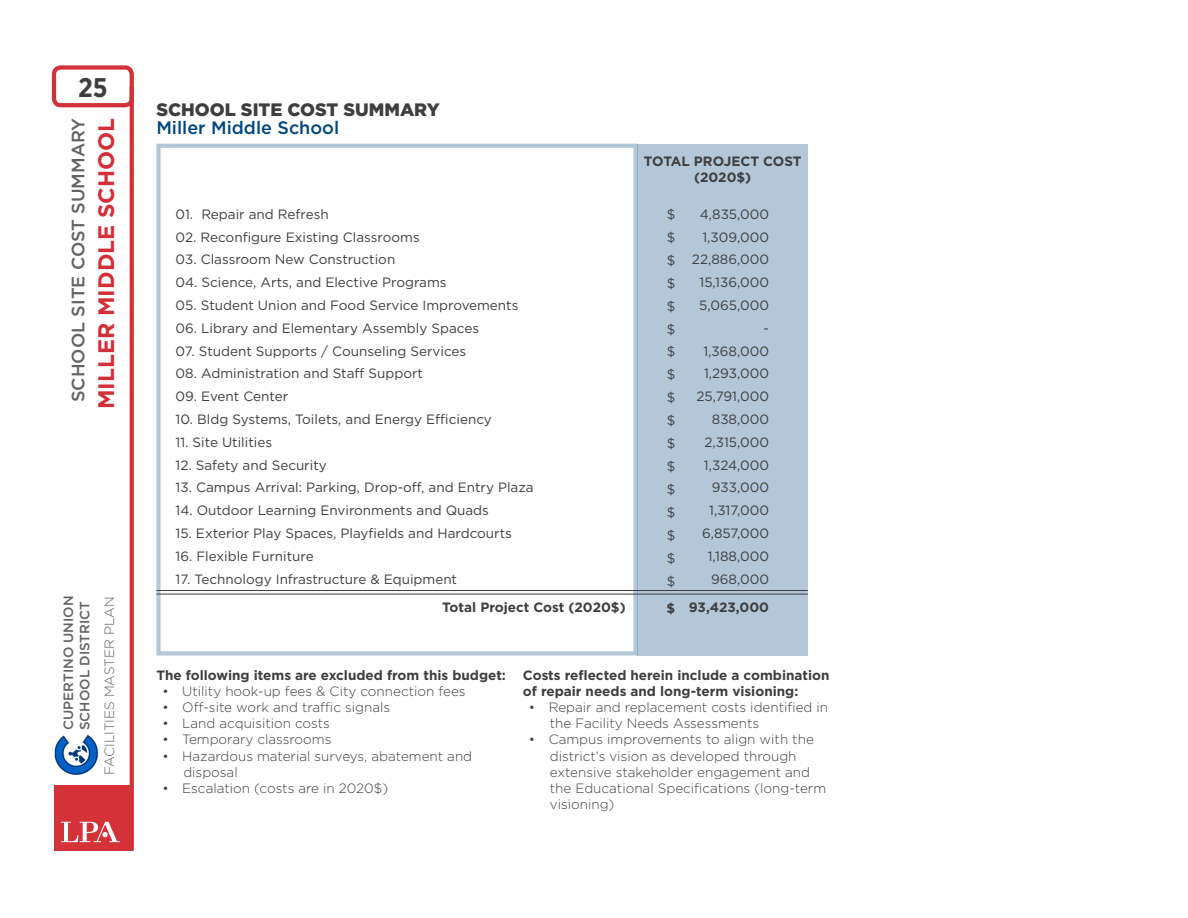
<style>
.page{position:relative;width:1188px;height:918px;background:#fff}
.page>*{position:absolute;margin:0;border:0;box-sizing:border-box;transform-origin:0 0}
.t1{font:700 27px "Gotham Narrow";color:#3e3e3f}
.t2{font:700 22.5px "Gotham";color:#d32f39}
.t3{font:500 18px "Gotham";color:#636366}
.t4{font:900 18px "Gotham";color:#3e3e3f}
.t5{font:500 18px "Gotham";color:#00467e}
.t6{font:13.5px/23px "Gotham";color:#3e3e3f;text-align:justify}
.t7{font:300 13.5px/16.2px "Gotham";color:#3e3e3f}
.t8{font:700 13.5px/16.2px "Gotham";color:#3e3e3f;text-align:center}
.t9{font:500 13.5px/16.2px "Gotham";color:#636366}
.t10{font:300 13.5px "Gotham";color:#636366}
</style>
<div class="page">
<div style="left:638px;top:144px;width:170px;height:512px;background:#b3c7d8"></div>
<hr style="left:156px;top:594px;width:652px;height:1px;background:#3e3e3f">
<hr style="left:156px;top:590px;width:652px;height:1px;background:#3e3e3f">
<svg style="left:130px;top:103px;width:4px;height:748px;background:#d2383e"></svg>
<div style="left:52px;top:65px;width:82px;height:42px;border:4px solid #d13239;border-radius:7px"></div>
<img style="left:54px;top:734px;width:44px;height:41px">
<div style="left:54px;top:785px;width:78px;height:65px;background:#d43238"></div>
<svg style="left:61px;top:822px;width:59px;height:20px"></svg>
<h1 class="t1" style="left:78px;top:70px;width:31px">25</h1>
<h3 class="t3" style="left:66px;top:402px;width:286px;rotate:-90deg">SCHOOL SITE COST SUMMARY</h3>
<h2 class="t2" style="left:91px;top:409px;width:293px;rotate:-90deg">MILLER MIDDLE SCHOOL</h2>
<h3 class="t5" style="left:156px;top:115px;width:184px">Miller Middle School</h3>
<h3 class="t4" style="left:156px;top:98px;width:285px">SCHOOL SITE COST SUMMARY</h3>
<p class="t8" style="left:644px;top:153px;width:159px">TOTAL PROJECT COST (2020$)</p>
<p class="t6" style="left:667px;top:202px;width:10px">$ $ $ $ $ $ $ $ $ $ $ $ $ $ $ $ $</p>
<p class="t8" style="left:667px;top:600px;width:10px">$</p>
<p class="t6" style="left:176px;top:202px;width:155px">01. Repair and Refresh</p>
<p class="t6" style="left:700px;top:202px;width:71px">4,835,000</p>
<p class="t6" style="left:176px;top:225px;width:246px">02. Reconfigure Existing Classrooms</p>
<p class="t6" style="left:702px;top:225px;width:68px">1,309,000</p>
<p class="t6" style="left:176px;top:248px;width:221px">03. Classroom New Construction</p>
<p class="t6" style="left:692px;top:248px;width:79px">22,886,000</p>
<p class="t6" style="left:176px;top:271px;width:272px">04. Science, Arts, and Elective Programs</p>
<p class="t6" style="left:700px;top:271px;width:71px">15,136,000</p>
<p class="t6" style="left:176px;top:293px;width:344px">05. Student Union and Food Service Improvements</p>
<p class="t6" style="left:699px;top:293px;width:71px">5,065,000</p>
<p class="t6" style="left:176px;top:316px;width:305px">06. Library and Elementary Assembly Spaces</p>
<p class="t6" style="left:764px;top:316px;width:7px">-</p>
<p class="t6" style="left:176px;top:339px;width:292px">07. Student Supports / Counseling Services</p>
<p class="t6" style="left:703px;top:339px;width:67px">1,368,000</p>
<p class="t6" style="left:176px;top:362px;width:249px">08. Administration and Staff Support</p>
<p class="t6" style="left:704px;top:362px;width:67px">1,293,000</p>
<p class="t6" style="left:176px;top:385px;width:114px">09. Event Center</p>
<p class="t6" style="left:696px;top:385px;width:74px">25,791,000</p>
<p class="t6" style="left:176px;top:407px;width:318px">10. Bldg Systems, Toilets, and Energy Efficiency</p>
<p class="t6" style="left:712px;top:407px;width:59px">838,000</p>
<p class="t6" style="left:176px;top:430px;width:98px">11. Site Utilities</p>
<p class="t6" style="left:704px;top:430px;width:66px">2,315,000</p>
<p class="t6" style="left:176px;top:453px;width:153px">12. Safety and Security</p>
<p class="t6" style="left:704px;top:453px;width:67px">1,324,000</p>
<p class="t6" style="left:176px;top:476px;width:360px">13. Campus Arrival: Parking, Drop-off, and Entry Plaza</p>
<p class="t6" style="left:712px;top:476px;width:59px">933,000</p>
<p class="t6" style="left:176px;top:499px;width:315px">14. Outdoor Learning Environments and Quads</p>
<p class="t6" style="left:709px;top:499px;width:61px">1,317,000</p>
<p class="t6" style="left:176px;top:521px;width:338px">15. Exterior Play Spaces, Playfields and Hardcourts</p>
<p class="t6" style="left:702px;top:521px;width:69px">6,857,000</p>
<p class="t6" style="left:176px;top:544px;width:140px">16. Flexible Furniture</p>
<p class="t6" style="left:708px;top:544px;width:63px">1,188,000</p>
<p class="t6" style="left:176px;top:567px;width:283px">17. Technology Infrastructure &amp; Equipment</p>
<p class="t6" style="left:711px;top:567px;width:59px">968,000</p>
<p class="t8" style="left:442px;top:599px;width:185px">Total Project Cost (2020$)</p>
<p class="t8" style="left:689px;top:599px;width:82px">93,423,000</p>
<p class="t9" style="left:60px;top:730px;width:136px;rotate:-90deg">CUPERTINO UNION<br>SCHOOL DISTRICT</p>
<p class="t10" style="left:101px;top:775px;width:180px;rotate:-90deg">FACILITIES MASTER PLAN</p>
<p class="t8" style="left:156px;top:667px;width:351px">The following items are excluded from this budget:</p>
<p class="t7" style="left:162px;top:683px;width:305px">• Utility hook-up fees &amp; City connection fees</p>
<p class="t7" style="left:162px;top:699px;width:229px">• Off-site work and traffic signals</p>
<p class="t7" style="left:162px;top:715px;width:169px">• Land acquisition costs</p>
<p class="t7" style="left:162px;top:731px;width:171px">• Temporary classrooms</p>
<p class="t7" style="left:183px;top:747px;width:290px;text-indent:-21px">• Hazardous material surveys, abatement and disposal</p>
<p class="t7" style="left:162px;top:780px;width:227px">• Escalation (costs are in 2020$)</p>
<p class="t8" style="left:523px;top:667px;width:308px;text-align:left">Costs reflected herein include a combination of repair needs and long-term visioning:</p>
<p class="t7" style="left:550px;top:699px;width:280px;text-indent:-21px">• Repair and replacement costs identified in the Facility Needs Assessments</p>
<p class="t7" style="left:550px;top:731px;width:278px;text-indent:-21px">• Campus improvements to align with the district’s vision as developed through extensive stakeholder engagement and the Educational Specifications (long-term visioning)</p>
</div>
